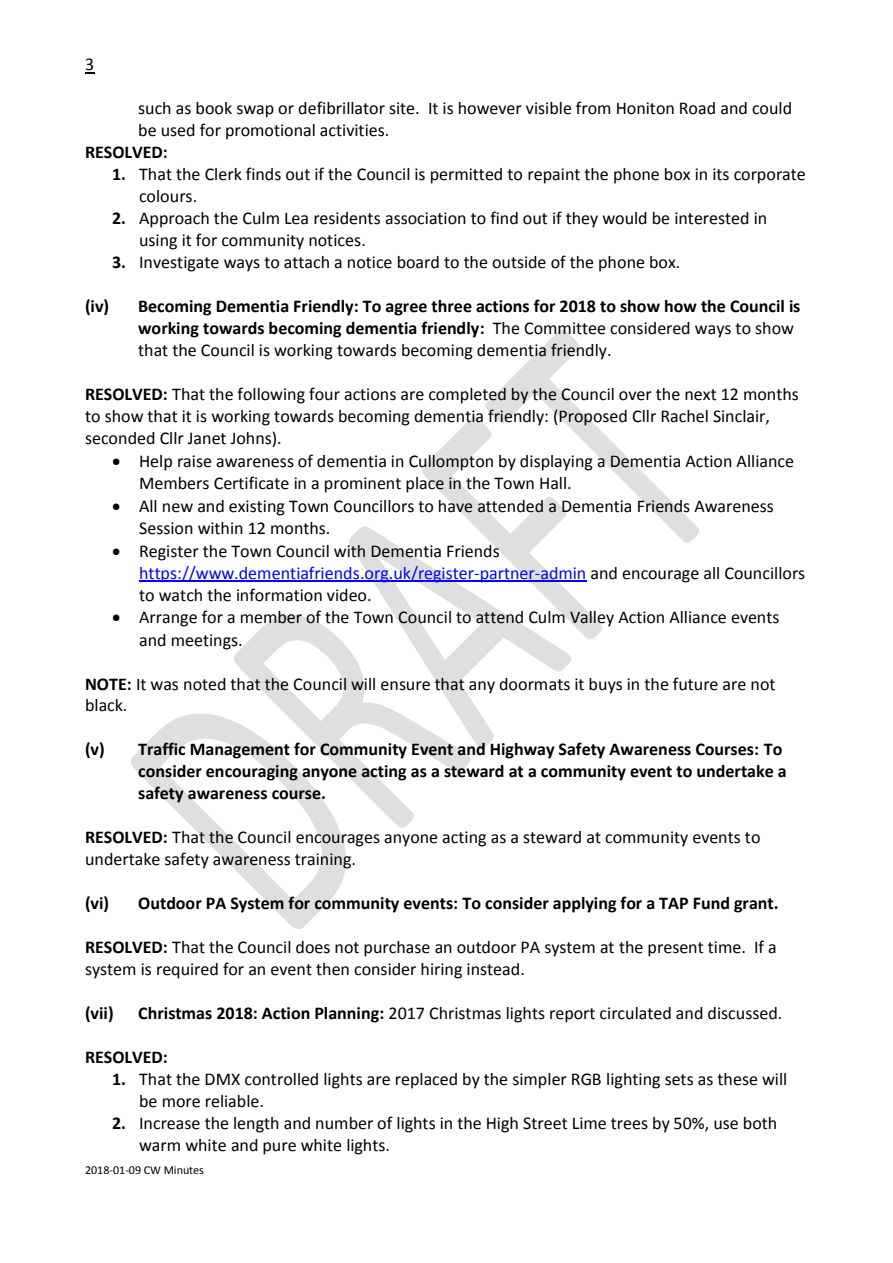
<style>
.page{position:relative;width:893px;height:1263px;background:#fff}
.page>*{position:absolute;margin:0;border:0;box-sizing:border-box;transform-origin:0 0}
.t1{font:18px/21.9px "Calibri";color:#000}
.t2{font:700 18px/21.9px "Calibri";color:#000}
.t3{font:12px "Calibri";color:#000}
.s1{font-weight:700}
.s2{font-weight:400}
.s3{color:#00f}
</style>
<div class="page">
<svg style="left:131px;top:713px;width:215px;height:216px"></svg>
<svg style="left:234px;top:615px;width:236px;height:213px"></svg>
<svg style="left:349px;top:526px;width:222px;height:223px"></svg>
<svg style="left:422px;top:417px;width:180px;height:223px"></svg>
<svg style="left:485px;top:329px;width:214px;height:214px"></svg>
<hr style="left:139px;top:581px;width:447px;height:1px;background:#00f">
<p class="t1" style="left:85px;top:55px;width:11px">3</p>
<p class="t1" style="left:138px;top:99px;width:655px">such as book swap or defibrillator site. It is however visible from Honiton Road and could be used for promotional activities.</p>
<p class="t2" style="left:85px;top:143px;width:84px">RESOLVED:</p>
<p class="t1" style="left:139px;top:165px;width:668px;text-indent:-27px"><span class="s1">1.</span> That the Clerk finds out if the Council is permitted to repaint the phone box in its corporate colours.</p>
<p class="t1" style="left:139px;top:209px;width:629px;text-indent:-27px"><span class="s1">2.</span> Approach the Culm Lea residents association to find out if they would be interested in using it for community notices.</p>
<p class="t1" style="left:112px;top:253px;width:569px"><span class="s1">3.</span> Investigate ways to attach a notice board to the outside of the phone box.</p>
<p class="t2" style="left:138px;top:297px;width:663px;text-indent:-53px">(iv) Becoming Dementia Friendly: To agree three actions for 2018 to show how the Council is working towards becoming dementia friendly: <span class="s2">The Committee considered ways to show that the Council is working towards becoming dementia friendly.</span></p>
<p class="t1" style="left:85px;top:384px;width:715px"><span class="s1">RESOLVED:</span> That the following four actions are completed by the Council over the next 12 months to show that it is working towards becoming dementia friendly: (Proposed Cllr Rachel Sinclair, seconded Cllr Janet Johns).</p>
<p class="t1" style="left:139px;top:451px;width:656px;text-indent:-27px">• Help raise awareness of dementia in Cullompton by displaying a Dementia Action Alliance<br>Members Certificate in a prominent place in the Town Hall.</p>
<p class="t1" style="left:139px;top:496px;width:636px;text-indent:-27px">• All new and existing Town Councillors to have attended a Dementia Friends Awareness<br>Session within 12 months.</p>
<p class="t1" style="left:139px;top:541px;width:667px;text-indent:-27px">• Register the Town Council with Dementia Friends <span class="s3">https://www.dementiafriends.org.uk/register-partner-admin</span> and encourage all Councillors to watch the information video.</p>
<p class="t1" style="left:139px;top:608px;width:642px;text-indent:-27px">• Arrange for a member of the Town Council to attend Culm Valley Action Alliance events and meetings.</p>
<p class="t1" style="left:85px;top:674px;width:692px"><span class="s1">NOTE:</span> It was noted that the Council will ensure that any doormats it buys in the future are not black.</p>
<p class="t2" style="left:138px;top:740px;width:650px;text-indent:-53px">(v) Traffic Management for Community Event and Highway Safety Awareness Courses: To consider encouraging anyone acting as a steward at a community event to undertake a safety awareness course.</p>
<p class="t1" style="left:85px;top:828px;width:677px"><span class="s1">RESOLVED:</span> That the Council encourages anyone acting as a steward at community events to undertake safety awareness training.</p>
<p class="t2" style="left:85px;top:894px;width:695px">(vi) Outdoor PA System for community events: To consider applying for a TAP Fund grant.</p>
<p class="t1" style="left:85px;top:938px;width:693px"><span class="s1">RESOLVED:</span> That the Council does not purchase an outdoor PA system at the present time. If a system is required for an event then consider hiring instead.</p>
<p class="t2" style="left:85px;top:1004px;width:30px">(vii)</p>
<p class="t1" style="left:138px;top:1004px;width:645px"><span class="s1">Christmas 2018: Action Planning:</span> 2017 Christmas lights report circulated and discussed.</p>
<p class="t2" style="left:85px;top:1048px;width:84px">RESOLVED:</p>
<p class="t1" style="left:139px;top:1070px;width:649px;text-indent:-27px"><span class="s1">1.</span> That the DMX controlled lights are replaced by the simpler RGB lighting sets as these will be more reliable.</p>
<p class="t1" style="left:139px;top:1113px;width:639px;text-indent:-27px"><span class="s1">2.</span> Increase the length and number of lights in the High Street Lime trees by 50%, use both warm white and pure white lights.</p>
<p class="t3" style="left:85px;top:1165px;width:120px">2018-01-09 CW Minutes</p>
</div>
